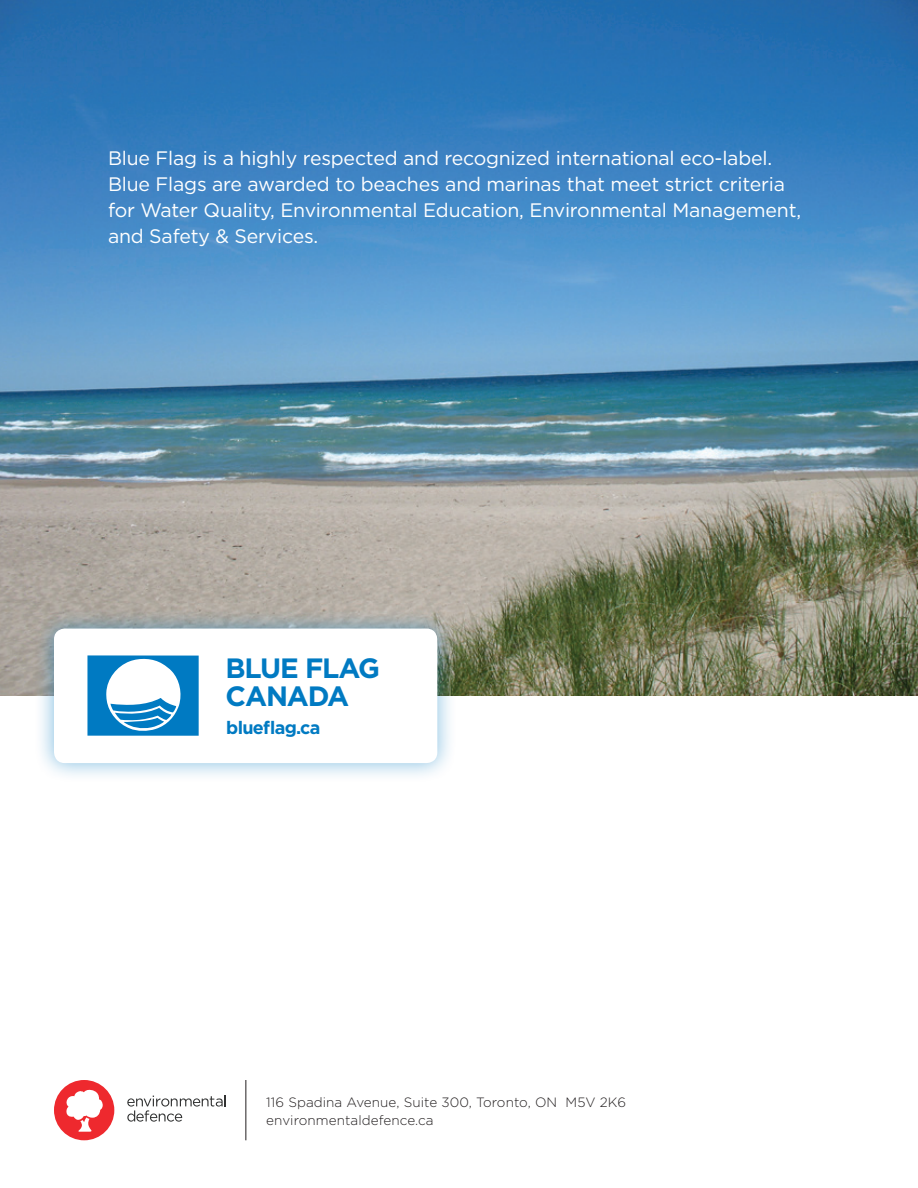
<style>
.page{position:relative;width:918px;height:1188px;background:#fff}
.page>*{position:absolute;margin:0;border:0;box-sizing:border-box;transform-origin:0 0}
.t1{font:700 27.9px/27.9px "Gotham";letter-spacing:-.04em;color:#007ac2}
.t2{font:19.5px/26.2px "Gotham";letter-spacing:-.01em;color:#fff}
.t3{font:700 18px "Gotham";letter-spacing:-.04em;color:#007ac2}
.t4{font:300 13.5px/18px "Gotham";letter-spacing:.005em;color:#231f20}
</style>
<div class="page">
<div style="left:54px;top:1080px;width:60px;height:60px;background:#ee292e;border-radius:50%"></div>
<svg style="left:66px;top:1090px;width:37px;height:42px"></svg>
<svg style="left:127px;top:1095px;width:99px;height:27px"></svg>
<img style="left:0;top:0;width:918px;height:695px">
<div style="left:34px;top:608px;width:423px;height:175px;background:#007ac2;opacity:.5"></div>
<div style="left:54px;top:629px;width:383px;height:134px;background:#fff;border-radius:11px"></div>
<div style="left:87px;top:655px;width:112px;height:81px;background:#007ac2"></div>
<svg style="left:106px;top:658px;width:75px;height:73px"></svg>
<hr style="left:246px;top:1080px;width:1px;height:60px;background:#231f20">
<p class="t2" style="left:108px;top:144px;width:695px">Blue Flag is a highly respected and recognized international eco-label.<br>Blue Flags are awarded to beaches and marinas that meet strict criteria for Water Quality, Environmental Education, Environmental Management, and Safety &amp; Services.</p>
<h1 class="t1" style="left:226px;top:654px;width:156px">BLUE FLAG<br>CANADA</h1>
<p class="t3" style="left:226px;top:715px;width:96px">blueflag.ca</p>
<p class="t4" style="left:266px;top:1092px;width:361px">116 Spadina Avenue, Suite 300, Toronto, ON M5V 2K6 environmentaldefence.ca</p>
</div>
